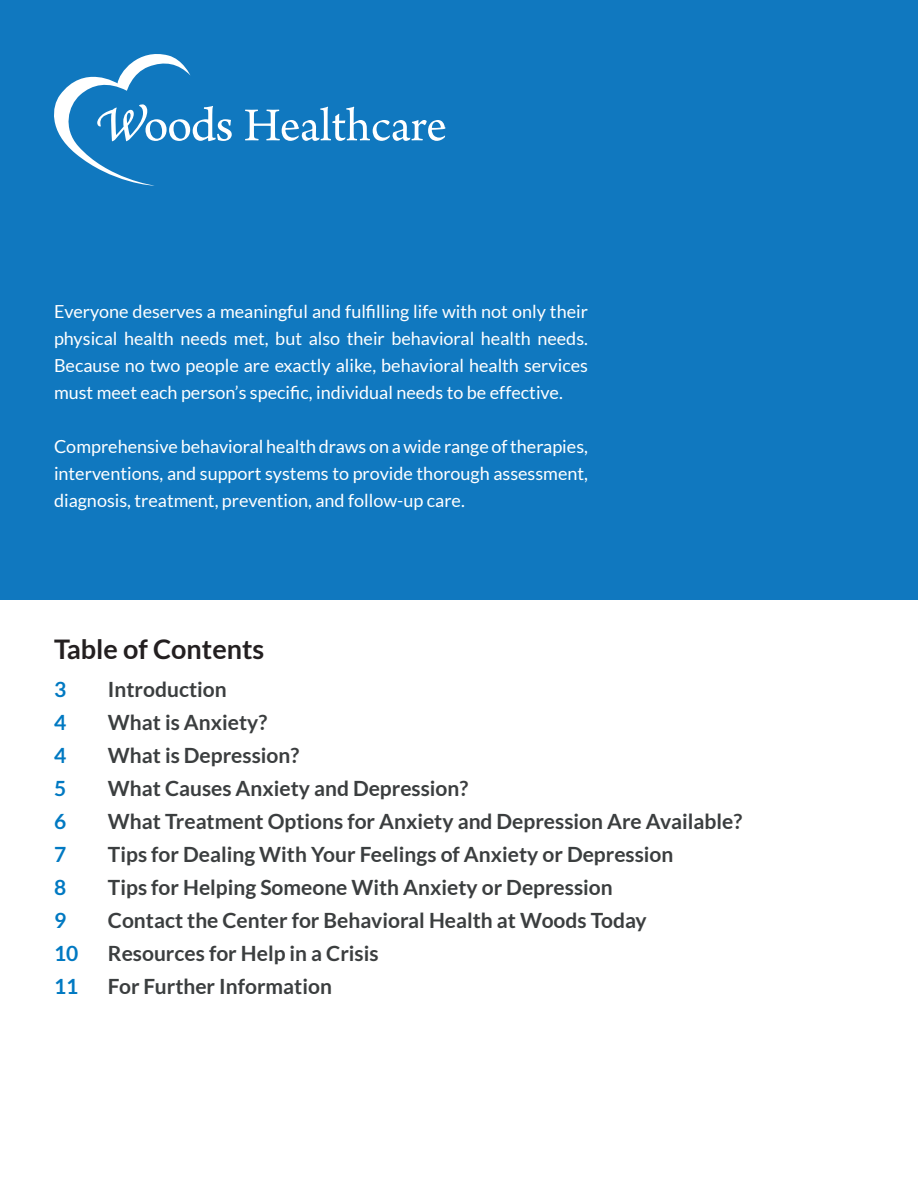
<style>
.page{position:relative;width:918px;height:1188px;background:#fff}
.page>*{position:absolute;margin:0;border:0;box-sizing:border-box;transform-origin:0 0}
.H1_ToC{font:700 27px "Lato";color:#231f20}
.H1_ToC-2{font:700 21px "Lato";color:#3b3e3f}
.H1_ToC-3{font:700 21px "Lato";color:#0079c2}
.Body_Copy{font:18px/27px "Lato";color:#fff;text-align:justify}
</style>
<div class="page">
<div style="left:0;top:0;width:918px;height:599px;background:#1078bf"></div>
<svg style="left:54px;top:54px;width:178px;height:132px"></svg>
<svg style="left:245px;top:107px;width:201px;height:34px"></svg>
<p class="Body_Copy" style="left:54px;top:298px;width:536px">Everyone deserves a meaningful and fulfilling life with not only their physical health needs met, but also their behavioral health needs.<br>Because no two people are exactly alike, behavioral health services must meet each person’s specific, individual needs to be effective.</p>
<p class="Body_Copy" style="left:54px;top:433px;width:536px">Comprehensive behavioral health draws on a wide range of therapies, interventions, and support systems to provide thorough assessment, diagnosis, treatment, prevention, and follow-up care.</p>
<p class="H1_ToC" style="left:54px;top:634px;width:212px">Table of Contents</p>
<p class="H1_ToC-3" style="left:54px;top:677px;width:14px">3</p>
<p class="H1_ToC-2" style="left:108px;top:677px;width:120px">Introduction</p>
<p class="H1_ToC-3" style="left:54px;top:710px;width:14px">4</p>
<p class="H1_ToC-2" style="left:108px;top:710px;width:161px">What is Anxiety?</p>
<p class="H1_ToC-3" style="left:54px;top:743px;width:14px">4</p>
<p class="H1_ToC-2" style="left:108px;top:743px;width:193px">What is Depression?</p>
<p class="H1_ToC-3" style="left:54px;top:776px;width:14px">5</p>
<p class="H1_ToC-2" style="left:108px;top:776px;width:362px">What Causes Anxiety and Depression?</p>
<p class="H1_ToC-3" style="left:54px;top:809px;width:14px">6</p>
<p class="H1_ToC-2" style="left:108px;top:809px;width:636px">What Treatment Options for Anxiety and Depression Are Available?</p>
<p class="H1_ToC-3" style="left:54px;top:842px;width:14px">7</p>
<p class="H1_ToC-2" style="left:108px;top:842px;width:567px">Tips for Dealing With Your Feelings of Anxiety or Depression</p>
<p class="H1_ToC-3" style="left:54px;top:875px;width:14px">8</p>
<p class="H1_ToC-2" style="left:108px;top:875px;width:506px">Tips for Helping Someone With Anxiety or Depression</p>
<p class="H1_ToC-3" style="left:54px;top:908px;width:14px">9</p>
<p class="H1_ToC-2" style="left:108px;top:908px;width:540px">Contact the Center for Behavioral Health at Woods Today</p>
<p class="H1_ToC-3" style="left:54px;top:941px;width:26px">10</p>
<p class="H1_ToC-2" style="left:108px;top:941px;width:272px">Resources for Help in a Crisis</p>
<p class="H1_ToC-3" style="left:54px;top:974px;width:26px">11</p>
<p class="H1_ToC-2" style="left:108px;top:974px;width:225px">For Further Information</p>
</div>
